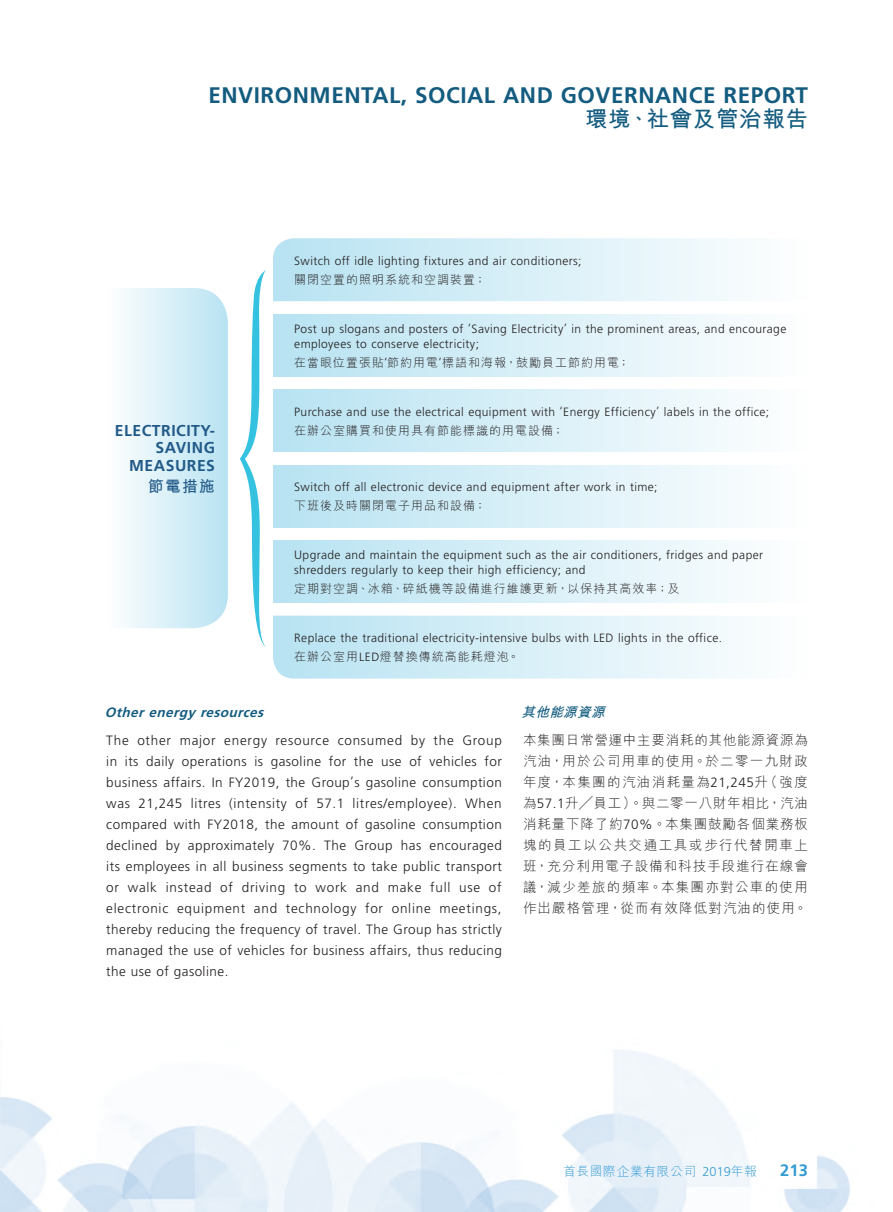
<style>
.page{position:relative;width:893px;height:1212px;background:#fff}
.page>*{position:absolute;margin:0;border:0;box-sizing:border-box;transform-origin:0 0}
.t1{font:700 22.5px "Frutiger LT Std";letter-spacing:.025em;color:#135c80}
.t2{font:700 22.5px "M Hei HK";letter-spacing:.03em;color:#135c80}
.t3{font:700 16.5px "Frutiger LT Std";color:#349bd3}
.t4{font:700 15.75px/17.2px "Frutiger LT Std";letter-spacing:.035em;color:#215a88;text-align:right}
.t5{font:700 15.75px "M Hei HK";color:#215a88}
.Body_Text{font:300 13.5px/21px "Frutiger LT Std";letter-spacing:.035em;color:#231f20;text-align:justify}
.C_Body_Text{font:300 13.5px/21px "M Hei HK";letter-spacing:.085em;color:#231f20;text-align:justify}
.Heading_3{font:italic 700 13.5px "Frutiger LT Std";color:#135c80}
.C_Heading_3{font:italic 700 13.5px "M Hei HK";color:#135c80}
.t6{font:300 12.75px "M Hei HK";letter-spacing:.05em;color:#349bd3}
.t7{font:300 12px/19.2px "Frutiger LT Std";letter-spacing:.035em;color:#231f20}
.t8{font:300 12px "M Hei HK";letter-spacing:.085em;color:#231f20}
.s1{font-family:"M Hei HK"}
.s2{font-family:"Frutiger LT Std"}
</style>
<div class="page">
<img style="left:0;top:301px;width:850px;height:911px">
<svg style="left:273px;top:238px;width:464px;height:63px;background:#d6eef7"></svg>
<div style="left:273px;top:314px;width:535px;height:63px;background:linear-gradient(to right,#b7e2f2,#fefefe)"></div>
<div style="left:273px;top:389px;width:535px;height:63px;background:linear-gradient(to right,#b7e2f2,#fefefe)"></div>
<svg style="left:106px;top:288px;width:122px;height:340px"></svg>
<div style="left:273px;top:465px;width:535px;height:63px;background:linear-gradient(to right,#b7e2f2,#fefefe)"></div>
<div style="left:273px;top:540px;width:535px;height:63px;background:linear-gradient(to right,#b7e2f2,#fefefe)"></div>
<svg style="left:273px;top:616px;width:535px;height:63px"></svg>
<svg style="left:240px;top:270px;width:26px;height:377px"></svg>
<h1 class="t1" style="left:208px;top:82px;width:601px">ENVIRONMENTAL, SOCIAL AND GOVERNANCE REPORT</h1>
<h1 class="t2" style="left:585px;top:103px;width:224px">環境、社會及管治報告</h1>
<p class="t7" style="left:294px;top:251px;width:289px">Switch off idle lighting fixtures and air conditioners;<span class="s1">關閉空置的照明系統和空調裝置；</span></p>
<p class="t7" style="left:294px;top:321px;width:494px;line-height:15px">Post up slogans and posters of ‘Saving Electricity’ in the prominent areas, and encourage employees to conserve electricity;</p>
<p class="t8" style="left:294px;top:356px;width:337px">在當眼位置張貼<span class="s2">‘</span>節約用電<span class="s2">’</span>標語和海報，鼓勵員工節約用電；</p>
<p class="t7" style="left:294px;top:402px;width:477px">Purchase and use the electrical equipment with ‘Energy Efficiency’ labels in the office;</p>
<p class="t4" style="left:115px;top:422px;width:102px">ELECTRICITY-</p>
<p class="t8" style="left:294px;top:424px;width:271px">在辦公室購買和使用具有節能標識的用電設備；</p>
<p class="t4" style="left:129px;top:439px;width:87px">SAVING<br>MEASURES</p>
<p class="t5" style="left:148px;top:475px;width:68px">節電措施</p>
<p class="t7" style="left:294px;top:477px;width:365px">Switch off all electronic device and equipment after work in time;<span class="s1">下班後及時關閉電子用品和設備；</span></p>
<p class="t7" style="left:294px;top:548px;width:470px;line-height:15px">Upgrade and maintain the equipment such as the air conditioners, fridges and paper shredders regularly to keep their high efficiency; and</p>
<p class="t8" style="left:294px;top:583px;width:387px">定期對空調、冰箱、碎紙機等設備進行維護更新，以保持其高效率；及</p>
<p class="t7" style="left:294px;top:628px;width:429px">Replace the traditional electricity-intensive bulbs with LED lights in the office.<span class="s1">在辦公室用</span>LED<span class="s1">燈替換傳統高能耗燈泡。</span></p>
<p class="Heading_3" style="left:105px;top:704px;width:164px">Otherenergy resources</p>
<p class="Body_Text" style="left:106px;top:729px;width:397px">The other major energy resource consumed by the Group in its daily operations is gasoline for the use of vehicles for business affairs. In FY2019, the Group’s gasoline consumption was 21,245 litres (intensity of 57.1 litres/employee). When compared with FY2018, the amount of gasoline consumption declined by approximately 70%. The Group has encouraged its employees in all business segments to take public transport or walk instead of driving to work and make full use of electronic equipment and technology for online meetings, thereby reducing the frequency of travel. The Group has strictly managed the use of vehicles for business affairs, thus reducing the use of gasoline.</p>
<p class="C_Heading_3" style="left:522px;top:702px;width:89px">其他能源資源</p>
<p class="C_Body_Text" style="left:523px;top:729px;width:286px">本集團日常營運中主要消耗的其他能源資源為汽油，用於公司用車的使用。於二零一九財政年度，本集團的汽油消耗量為<span class="s2">21,245</span>升（強度為<span class="s2">57.1</span>升╱員工）。與二零一八財年相比，汽油消耗量下降了約<span class="s2">70%</span>。本集團鼓勵各個業務板塊的員工以公共交通工具或步行代替開車上班，充分利用電子設備和科技手段進行在線會議，減少差旅的頻率。本集團亦對公車的使用作出嚴格管理，從而有效降低對汽油的使用。</p>
<p class="t6" style="left:563px;top:1165px;width:195px">首長國際企業有限公司 <span class="s2">2019</span>年報</p>
<p class="t3" style="left:780px;top:1161px;width:29px">213</p>
</div>
